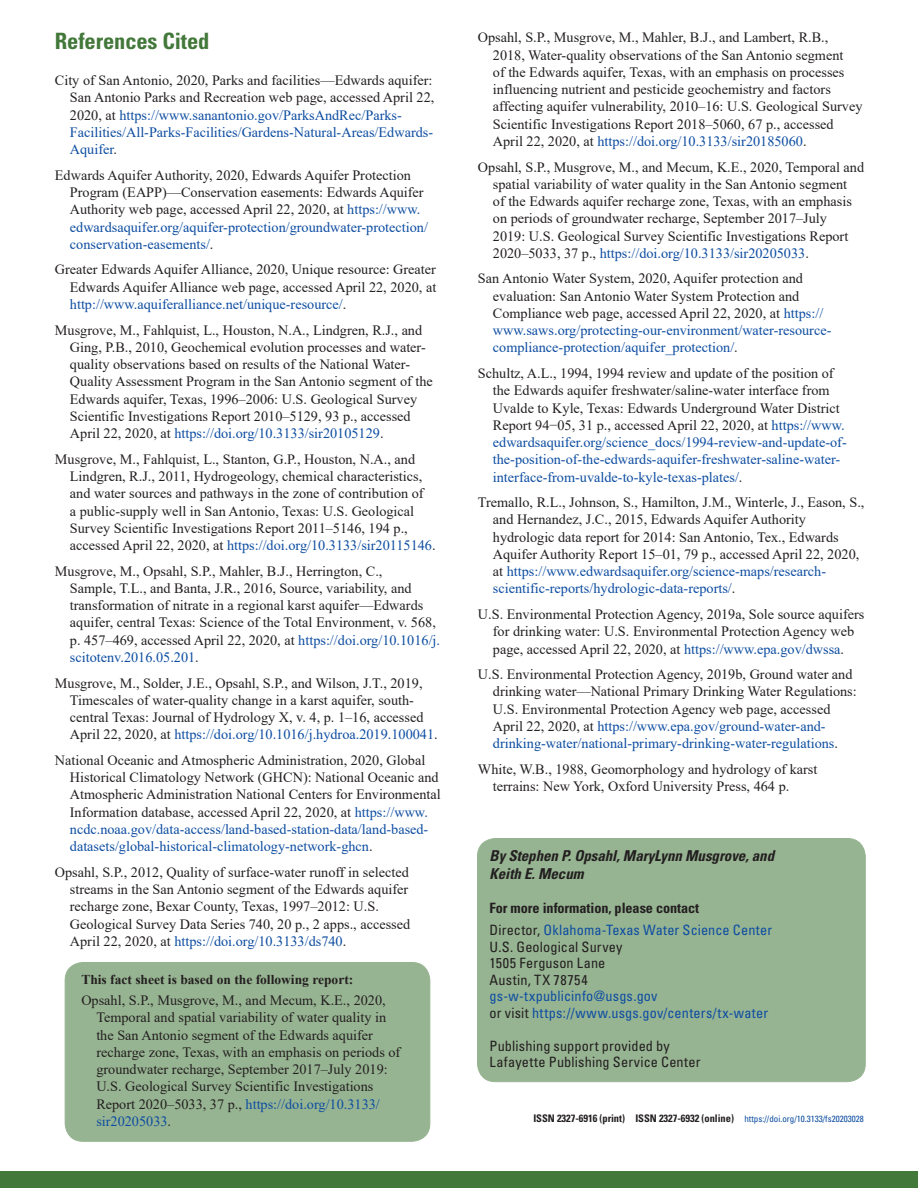
<style>
.page{position:relative;width:918px;height:1188px;background:#fff}
.page>*{position:absolute;margin:0;border:0;box-sizing:border-box;transform-origin:0 0}
.Heading_1{font:700 condensed 22.5px "Univers";letter-spacing:-.005em;color:#427839}
.CoopNote{font:italic 700 condensed 15px/18px "Univers";letter-spacing:-.005em;color:#231f20}
.Reference{font:14.25px/17.2px "Times New Roman";color:#231f20}
.BodyNoIndent{font:condensed 14.25px "Univers";letter-spacing:.01em;color:#0d4da1}
.BodyNoIndent-2{font:condensed 14.25px "Univers";letter-spacing:.01em;color:#231f20}
.CoopNote-2{font:700 condensed 14.25px "Univers";letter-spacing:-.005em;color:#231f20}
.BodyNoIndent-3{font:condensed 14.25px "Univers";letter-spacing:.035em;color:#231f20}
.BodyNoIndent-4{font:700 13.5px "Times New Roman";color:#231f20}
.ISSN_DOI{font:700 condensed 10.5px "Univers";letter-spacing:-.005em;color:#231f20}
.s1{color:#0d4da1}
.s2{color:#231f20}
.s3{font-weight:400;font-size:9px;color:#0d4da1}
</style>
<div class="page">
<div style="left:0;top:1172px;width:918px;height:16px;background:#427839"></div>
<div style="left:478px;top:838px;width:387px;height:244px;background:#97b492;border-radius:18px"></div>
<div style="left:477px;top:838px;width:388px;height:244px;border:1px solid #427839;border-radius:18px"></div>
<div style="left:65px;top:962px;width:365px;height:179px;background:#97b492;border-radius:18px"></div>
<div style="left:65px;top:962px;width:365px;height:179px;border:1px solid #427839;border-radius:18px"></div>
<p class="Heading_1" style="left:55px;top:27px;width:156px">References Cited</p>
<p class="Reference" style="left:70px;top:71px;width:366px;text-indent:-15px">City of San Antonio, 2020, Parks and facilities—Edwards aquifer:<br>San Antonio Parks and Recreation web page, accessed April 22, 2020, at <span class="s1">https://www.sanantonio.gov/ParksAndRec/Parks-Facilities/All-Parks-Facilities/Gardens-Natural-Areas/Edwards-Aquifer</span>.</p>
<p class="Reference" style="left:70px;top:166px;width:360px;text-indent:-15px">Edwards Aquifer Authority, 2020, Edwards Aquifer Protection Program (EAPP)—Conservation easements: Edwards Aquifer Authority web page, accessed April 22, 2020, at <span class="s1">https://www. edwardsaquifer.org/aquifer-protection/groundwater-protection/ conservation-easements/</span>.</p>
<p class="Reference" style="left:70px;top:261px;width:368px;text-align:justify;text-indent:-15px">Greater Edwards Aquifer Alliance, 2020, Unique resource: Greater Edwards Aquifer Alliance web page, accessed April 22, 2020, at <span class="s1">http://www.aquiferalliance.net/unique-resource/</span>.</p>
<p class="Reference" style="left:70px;top:321px;width:364px;text-indent:-15px">Musgrove, M., Fahlquist, L., Houston, N.A., Lindgren, R.J., and Ging, P.B., 2010, Geochemical evolution processes and water&shy;quality observations based on results of the National Water-Quality Assessment Program in the San Antonio segment of the Edwards aquifer, Texas, 1996–2006: U.S. Geological Survey Scientific Investigations Report 2010–5129, 93 p., accessed April 22, 2020, at <span class="s1">https://doi.org/10.3133/sir20105129</span>.</p>
<p class="Reference" style="left:70px;top:450px;width:367px;text-indent:-15px">Musgrove, M., Fahlquist, L., Stanton, G.P., Houston, N.A., and Lindgren, R.J., 2011, Hydrogeology, chemical characteristics, and water sources and pathways in the zone of contribution of<br>a public-supply well in San Antonio, Texas: U.S. Geological Survey Scientific Investigations Report 2011–5146, 194 p., accessed April 22, 2020, at <span class="s1">https://doi.org/10.3133/sir20115146</span>.</p>
<p class="Reference" style="left:70px;top:562px;width:372px;text-indent:-15px">Musgrove, M., Opsahl, S.P., Mahler, B.J., Herrington, C.,<br>Sample, T.L., and Banta, J.R., 2016, Source, variability, and transformation of nitrate in a regional karst aquifer—Edwards aquifer, central Texas: Science of the Total Environment, v. 568, p. 457–469, accessed April 22, 2020, at <span class="s1">https://doi.org/10.1016/j. scitotenv.2016.05.201</span>.</p>
<p class="Reference" style="left:70px;top:674px;width:369px;text-indent:-15px">Musgrove, M., Solder, J.E., Opsahl, S.P., and Wilson, J.T., 2019, Timescales of water-quality change in a karst aquifer, south&shy;central Texas: Journal of Hydrology X, v. 4, p. 1–16, accessed April 22, 2020, at <span class="s1">https://doi.org/10.1016/j.hydroa.2019.100041</span>.</p>
<p class="Reference" style="left:70px;top:751px;width:372px;text-indent:-15px">National Oceanic and Atmospheric Administration, 2020, Global Historical Climatology Network (GHCN): National Oceanic and Atmospheric Administration National Centers for Environmental Information database, accessed April 22, 2020, at <span class="s1">https://www. ncdc.noaa.gov/data-access/land-based-station-data/land-based&shy;datasets/global-historical-climatology-network-ghcn</span>.</p>
<p class="Reference" style="left:70px;top:863px;width:342px;text-indent:-15px">Opsahl, S.P., 2012, Quality of surface-water runoff in selected streams in the San Antonio segment of the Edwards aquifer recharge zone, Bexar County, Texas, 1997–2012: U.S.<br>Geological Survey Data Series 740, 20 p., 2 apps., accessed April 22, 2020, at <span class="s1">https://doi.org/10.3133/ds740</span>.</p>
<p class="BodyNoIndent-4" style="left:81px;top:969px;width:273px">This fact sheet is based on the following report:</p>
<p class="Reference" style="left:96px;top:991px;width:305px;text-indent:-15px">Opsahl, S.P., Musgrove, M., and Mecum, K.E., 2020, Temporal and spatial variability of water quality in the San Antonio segment of the Edwards aquifer recharge zone, Texas, with an emphasis on periods of groundwater recharge, September 2017–July 2019:<br>U.S. Geological Survey Scientific Investigations Report 2020–5033, 37 p., <span class="s1">https://doi.org/10.3133/ sir20205033</span>.</p>
<p class="Reference" style="left:493px;top:28px;width:371px;text-indent:-15px">Opsahl, S.P., Musgrove, M., Mahler, B.J., and Lambert, R.B., 2018, Water-quality observations of the San Antonio segment<br>of the Edwards aquifer, Texas, with an emphasis on processes influencing nutrient and pesticide geochemistry and factors affecting aquifer vulnerability, 2010–16: U.S. Geological Survey Scientific Investigations Report 2018–5060, 67 p., accessed April 22, 2020, at <span class="s1">https://doi.org/10.3133/sir20185060</span>.</p>
<p class="Reference" style="left:493px;top:158px;width:373px;text-indent:-15px">Opsahl, S.P., Musgrove, M., and Mecum, K.E., 2020, Temporal and spatial variability of water quality in the San Antonio segment<br>of the Edwards aquifer recharge zone, Texas, with an emphasis on periods of groundwater recharge, September 2017–July<br>2019: U.S. Geological Survey Scientific Investigations Report 2020–5033, 37 p., <span class="s1">https://doi.org/10.3133/sir20205033</span>.</p>
<p class="Reference" style="left:493px;top:269px;width:340px;text-indent:-15px">San Antonio Water System, 2020, Aquifer protection and evaluation: San Antonio Water System Protection and Compliance web page, accessed April 22, 2020, at <span class="s1">https:// www.saws.org/protecting-our-environment/water-resource&shy;compliance-protection/aquifer_protection/</span>.</p>
<p class="Reference" style="left:493px;top:364px;width:355px;text-indent:-15px">Schultz, A.L., 1994, 1994 review and update of the position of the Edwards aquifer freshwater/saline-water interface from Uvalde to Kyle, Texas: Edwards Underground Water District Report 94−05, 31 p., accessed April 22, 2020, at <span class="s1">https://www. edwardsaquifer.org/science_docs/1994-review-and-update-of&shy;the-position-of-the-edwards-aquifer-freshwater-saline-water&shy;interface-from-uvalde-to-kyle-texas-plates/</span>.</p>
<p class="Reference" style="left:493px;top:493px;width:373px;text-indent:-15px">Tremallo, R.L., Johnson, S., Hamilton, J.M., Winterle, J., Eason, S., and Hernandez, J.C., 2015, Edwards Aquifer Authority hydrologic data report for 2014: San Antonio, Tex., Edwards Aquifer Authority Report 15–01, 79 p., accessed April 22, 2020, at <span class="s1">https://www.edwardsaquifer.org/science-maps/research&shy;scientific-reports/hydrologic-data-reports/</span>.</p>
<p class="Reference" style="left:478px;top:605px;width:388px;text-align:center">U.S. Environmental Protection Agency, 2019a, Sole source aquifers for drinking water: U.S. Environmental Protection Agency web page, accessed April 22, 2020, at <span class="s1">https://www.epa.gov/dwssa</span>.</p>
<p class="Reference" style="left:493px;top:665px;width:365px;text-indent:-15px">U.S. Environmental Protection Agency, 2019b, Ground water and drinking water—National Primary Drinking Water Regulations:<br>U.S. Environmental Protection Agency web page, accessed April 22, 2020, at <span class="s1">https://www.epa.gov/ground-water-and&shy;drinking-water/national-primary-drinking-water-regulations</span>.</p>
<p class="Reference" style="left:493px;top:760px;width:326px;text-indent:-15px">White, W.B., 1988, Geomorphology and hydrology of karst terrains: New York, Oxford University Press, 464 p.</p>
<p class="CoopNote" style="left:490px;top:847px;width:286px">By Stephen P. Opsahl, MaryLynn Musgrove, and<br>Keith E. Mecum</p>
<p class="CoopNote-2" style="left:490px;top:899px;width:211px">For more information, please contact</p>
<p class="BodyNoIndent" style="left:490px;top:921px;width:284px"><span class="s2">Director,</span> Oklahoma-Texas Water Science Center</p>
<p class="BodyNoIndent-2" style="left:490px;top:938px;width:134px">U.S. Geological Survey</p>
<p class="BodyNoIndent-2" style="left:490px;top:954px;width:117px">1505 Ferguson Lane</p>
<p class="BodyNoIndent-3" style="left:490px;top:971px;width:100px">Austin, TX 78754</p>
<p class="BodyNoIndent" style="left:490px;top:987px;width:170px">gs-w-txpublicinfo@usgs.gov</p>
<p class="BodyNoIndent" style="left:490px;top:1004px;width:280px"><span class="s2">or visit</span> https://www.usgs.gov/centers/tx-water</p>
<p class="BodyNoIndent-2" style="left:490px;top:1037px;width:182px">Publishing support provided by</p>
<p class="BodyNoIndent-2" style="left:490px;top:1053px;width:212px">Lafayette Publishing Service Center</p>
<p class="ISSN_DOI" style="left:533px;top:1112px;width:332px">ISSN 2327-6916 (print) ISSN 2327-6932 (online) <span class="s3">https://doi.org/10.3133/fs20203028</span></p>
</div>
